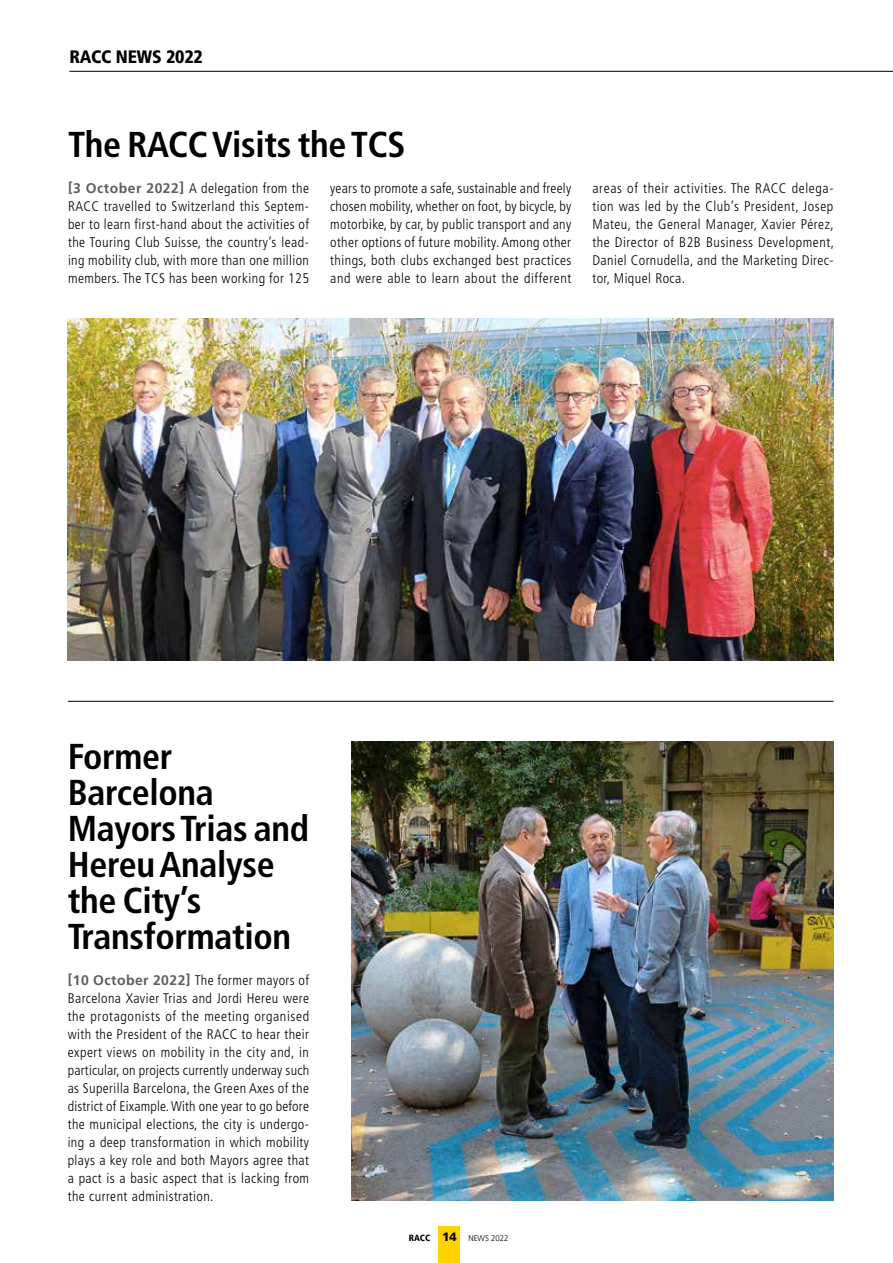
<style>
.page{position:relative;width:893px;height:1263px;background:#fff}
.page>*{position:absolute;margin:0;border:0;box-sizing:border-box;transform-origin:0 0}
.t1{font:700 condensed 36px/36px "Frutiger LT Std";letter-spacing:-.01em;color:#000}
.t2{font:900 condensed 18px "Frutiger LT Std";letter-spacing:-.01em;color:#000}
.t3{font:300 condensed 13.95px/18px "Frutiger LT Std";letter-spacing:.03em;color:#000;text-align:justify}
.t4{font:300 8.25px "Frutiger LT Std";color:#000;scale:.95 1}
.s1{font-weight:700;font-stretch:normal;color:#635d5b}
.s2{font-weight:900;font-stretch:condensed;font-size:9px}
.s3{font-weight:900;font-size:12px}
</style>
<div class="page">
<hr style="left:69px;top:71px;width:824px;height:1px;background:#000">
<hr style="left:68px;top:701px;width:765px;height:1px;background:#000">
<div style="left:439px;top:1226px;width:21px;height:37px;background:#ffd300"></div>
<img style="left:68px;top:319px;width:765px;height:342px">
<img style="left:351px;top:741px;width:482px;height:460px">
<p class="t2" style="left:69px;top:46px;width:135px">RACC NEWS 2022</p>
<h1 class="t1" style="left:68px;top:126px;width:339px">The RACC Visits the TCS</h1>
<p class="t3" style="left:68px;top:179px;width:243px"><span class="s1">[3 October 2022]</span> A delegation from the RACC travelled to Switzerland this Septem&shy;ber to learn first-hand about the activities of the Touring Club Suisse, the country’s lead&shy;ing mobility club, with more than one million members. The TCS has been working for 125</p>
<p class="t3" style="left:330px;top:179px;width:243px">years to promote a safe, sustainable and freely chosen mobility, whether on foot, by bicycle, by motorbike, by car, by public transport and any other options of future mobility. Among other things, both clubs exchanged best practices and were able to learn about the different</p>
<p class="t3" style="left:592px;top:179px;width:243px">areas of their activities. The RACC delega&shy;tion was led by the Club’s President, Josep Mateu, the General Manager, Xavier Pérez, the Director of B2B Business Development, Daniel Cornudella, and the Marketing Direc&shy;tor, Miquel Roca.</p>
<h1 class="t1" style="left:68px;top:738px;width:243px">Former<br>Barcelona<br>Mayors Trias and<br>Hereu Analyse the City’s<br>Transformation</h1>
<p class="t3" style="left:68px;top:971px;width:243px"><span class="s1">[10 October 2022]</span> The former mayors of Barcelona Xavier Trias and Jordi Hereu were the protagonists of the meeting organised with the President of the RACC to hear their expert views on mobility in the city and, in particular, on projects currently underway such as Superilla Barcelona, the Green Axes of the district of Eixample. With one year to go before the municipal elections, the city is undergo&shy;ing a deep transformation in which mobility plays a key role and both Mayors agree that a pact is a basic aspect that is lacking from the current administration.</p>
<p class="t4" style="left:409px;top:1234px;width:106px"><span class="s2">RACC</span> <span class="s3">14</span> NEWS 2022</p>
</div>
